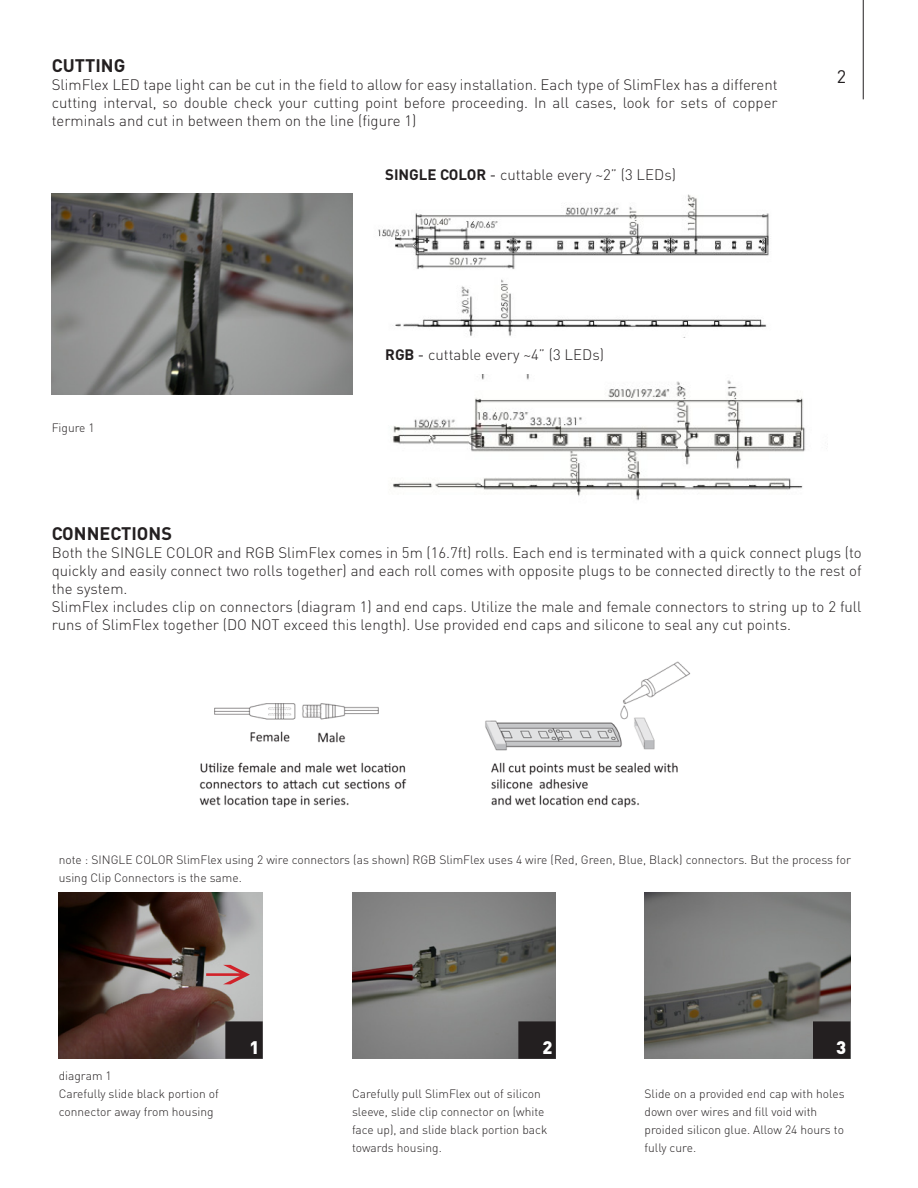
<style>
.page{position:relative;width:918px;height:1188px;background:#fff}
.page>*{position:absolute;margin:0;border:0;box-sizing:border-box;transform-origin:0 0}
.t1{font:700 18px "DIN Pro";color:#231f20}
.t2{font:900 18px "DIN Pro";color:#fff}
.t3{font:18px "DIN Pro";color:#231f20}
.t4{font:300 15px/18px "DIN Pro";color:#231f20;text-align:justify}
.t5{font:300 12px/18px "DIN Pro";color:#231f20}
.s1{font-weight:700}
.s2{font-weight:400}
</style>
<div class="page">
<img style="left:51px;top:194px;width:301px;height:200px">
<img style="left:392px;top:374px;width:414px;height:127px">
<img style="left:378px;top:194px;width:391px;height:144px">
<img style="left:199px;top:661px;width:492px;height:147px">
<img style="left:59px;top:892px;width:203px;height:167px">
<img style="left:352px;top:892px;width:204px;height:166px">
<img style="left:645px;top:892px;width:205px;height:167px">
<div style="left:592px;top:778px;width:106px;height:13px;background:#fff"></div>
<div style="left:226px;top:1022px;width:36px;height:36px;background:#231f20"></div>
<div style="left:225px;top:1021px;width:38px;height:38px;border:2px solid #231f20"></div>
<div style="left:519px;top:1022px;width:36px;height:36px;background:#231f20"></div>
<div style="left:518px;top:1021px;width:38px;height:38px;border:2px solid #231f20"></div>
<div style="left:814px;top:1022px;width:36px;height:36px;background:#231f20"></div>
<div style="left:813px;top:1021px;width:37px;height:38px;border:2px solid #231f20"></div>
<hr style="left:863px;top:0;width:1px;height:99px;background:#231f20">
<svg style="left:206px;top:965px;width:44px;height:19px"></svg>
<p class="t1" style="left:52px;top:53px;width:75px">CUTTING</p>
<p class="t4" style="left:52px;top:75px;width:727px">SlimFlex LED tape light can be cut in the field to allow for easy installation. Each type of SlimFlex has a different cutting interval, so double check your cutting point before proceeding. In all cases, look for sets of copper terminals and cut in between them on the line (figure 1)</p>
<p class="t4" style="left:385px;top:165px;width:292px"><span class="s1">SINGLE COLOR</span> <span class="s2">-</span> cuttable every ~2” (3 LEDs)</p>
<p class="t3" style="left:837px;top:64px;width:11px">2</p>
<p class="t5" style="left:52px;top:418px;width:45px">Figure 1</p>
<p class="t4" style="left:385px;top:345px;width:220px"><span class="s1">RGB</span> <span class="s2">-</span> cuttable every ~4” (3 LEDs)</p>
<p class="t1" style="left:52px;top:521px;width:122px">CONNECTIONS</p>
<p class="t4" style="left:52px;top:543px;width:812px">Both the SINGLE COLOR and RGB SlimFlex comes in 5m (16.7ft) rolls. Each end is terminated with a quick connect plugs (to quickly and easily connect two rolls together) and each roll comes with opposite plugs to be connected directly to the rest of the system.</p>
<p class="t4" style="left:52px;top:597px;width:811px">SlimFlex includes clip on connectors (diagram 1) and end caps. Utilize the male and female connectors to string up to 2 full runs of SlimFlex together (DO NOT exceed this length). Use provided end caps and silicone to seal any cut points.</p>
<p class="t5" style="left:59px;top:850px;width:794px">note : SINGLE COLOR SlimFlex using 2 wire connectors (as shown) RGB SlimFlex uses 4 wire (Red, Green, Blue, Black) connectors. But the process for using Clip Connectors is the same.</p>
<p class="t5" style="left:59px;top:1066px;width:55px">diagram 1</p>
<p class="t5" style="left:59px;top:1084px;width:162px">Carefully slide black portion of</p>
<p class="t5" style="left:59px;top:1102px;width:156px">connector away from housing</p>
<p class="t2" style="left:250px;top:1035px;width:12px">1</p>
<p class="t2" style="left:542px;top:1035px;width:12px">2</p>
<p class="t2" style="left:836px;top:1035px;width:12px">3</p>
<p class="t5" style="left:352px;top:1084px;width:190px">Carefully pull SlimFlex out of silicon</p>
<p class="t5" style="left:352px;top:1102px;width:197px">sleeve, slide clip connector on (white face up), and slide black portion back towards housing.</p>
<p class="t5" style="left:645px;top:1084px;width:202px">Slide on a provided end cap with holes down over wires and fill void with proided silicon glue. Allow 24 hours to fully cure.</p>
</div>
